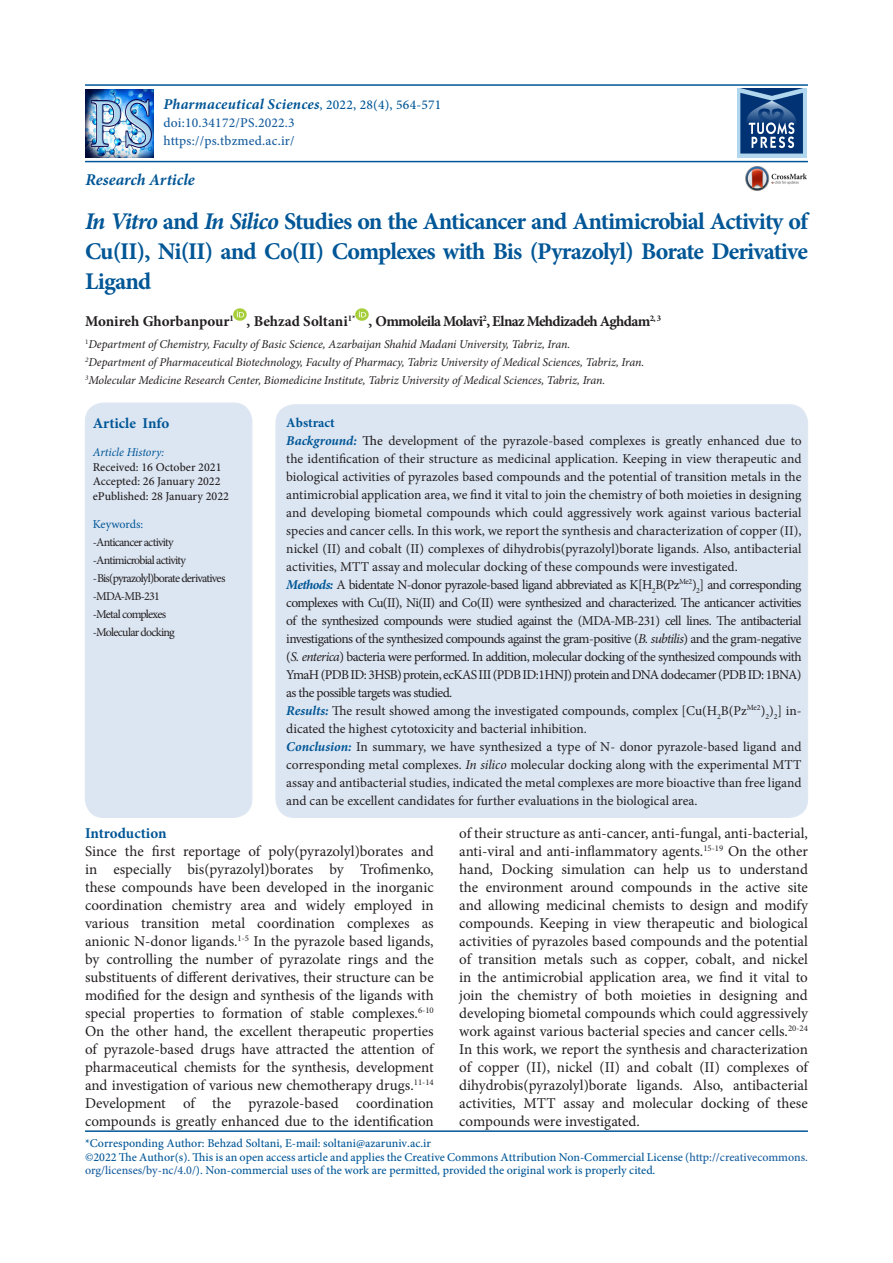
<style>
.page{position:relative;width:893px;height:1263px;background:#fff}
.page>*{position:absolute;margin:0;border:0;box-sizing:border-box;transform-origin:0 0}
.t1{font:700 24px/30px "Minion Pro";letter-spacing:-.035em;color:#005696;text-align:justify}
.t2{font:italic 700 16.5px "Minion Pro";color:#005696}
.t3{font:15px/18px "Minion Pro";color:#231f20;text-align:justify}
.t4{font:700 15px "Minion Pro";letter-spacing:-.035em;color:#231f20}
.t5{font:italic 700 15px "Minion Pro";letter-spacing:.015em;color:#005696}
.t6{font:700 15px "Minion Pro";letter-spacing:-.005em;color:#005696}
.t7{font:13.5px/18px "Minion Pro";letter-spacing:-.005em;color:#231f20}
.t8{font:500 13.5px/18px "Minion Pro";letter-spacing:.015em;color:#175d9e}
.t9{font:500 12px/13.5px "Minion Pro";color:#005696}
.t10{font:italic 12px/18px "Minion Pro";letter-spacing:-.005em;color:#231f20}
.t11{font:12px/18px "Minion Pro";letter-spacing:-.06em;color:#231f20}
.t12{font:500 12px/14.4px "Minion Pro";color:#231f20}
.t13{font:italic 12px "Minion Pro";letter-spacing:-.01em;color:#005696}
.t14{font:12px "Minion Pro";letter-spacing:-.01em;color:#005696}
.s1{font-weight:500;font-style:normal;font-size:13.5px}
.s2{font-style:italic}
.s3{font-weight:700;color:#005696}
.s4{font-weight:700;font-style:italic;color:#005696}
.s5{font-weight:500}
.s6{color:#175d9e}
</style>
<div class="page">
<hr style="left:85px;top:84px;width:723px;height:2px;background:#005696">
<hr style="left:85px;top:1130px;width:723px;height:2px;background:#005696">
<svg style="left:234px;top:308px;width:13px;height:13px"></svg>
<svg style="left:356px;top:308px;width:12px;height:13px"></svg>
<img style="left:746px;top:167px;width:60px;height:23px">
<hr style="left:85px;top:161px;width:723px;height:1px;background:#005696">
<div style="left:276px;top:405px;width:531px;height:412px;background:#dce6f2;border-radius:18px"></div>
<div style="left:86px;top:403px;width:165px;height:414px;background:#dce6f2;border-radius:18px"></div>
<div style="left:86px;top:404px;width:165px;height:413px;border:1px solid #dce6f2;border-radius:18px"></div>
<img style="left:85px;top:89px;width:68px;height:68px">
<img style="left:737px;top:89px;width:69px;height:68px">
<p class="t5" style="left:163px;top:94px;width:279px">Pharmaceutical Sciences<span class="s1">, 2022, 28(4), 564-571</span></p>
<p class="t8" style="left:163px;top:114px;width:133px">doi:10.34172/PS.2022.3 https://ps.tbzmed.ac.ir/</p>
<p class="t2" style="left:86px;top:168px;width:111px">Research Article</p>
<h1 class="t1" style="left:85px;top:206px;width:724px"><span class="s2">In Vitro</span> and <span class="s2">In Silico</span> Studies on the Anticancer and Antimicrobial Activity of Cu(II), Ni(II) and Co(II) Complexes with Bis (Pyrazolyl) Borate Derivative Ligand</h1>
<p class="t4" style="left:85px;top:310px;width:578px">Monireh Ghorbanpour<sup>1</sup> , Behzad Soltani<sup>1*</sup> , Ommoleila Molavi<sup>2</sup>, Elnaz Mehdizadeh Aghdam<sup>2,</sup> <sup>3</sup></p>
<p class="t10" style="left:85px;top:335px;width:561px"><sup>1</sup>Department of Chemistry, Faculty of Basic Science, Azarbaijan Shahid Madani University, Tabriz, Iran.<br><sup>2</sup>Department of Pharmaceutical Biotechnology, Faculty of Pharmacy, Tabriz University of Medical Sciences, Tabriz, Iran.<br><sup>3</sup>Molecular Medicine Research Center, Biomedicine Institute, Tabriz University of Medical Sciences, Tabriz, Iran.</p>
<p class="t7" style="left:286px;top:413px;width:517px"><span class="s3">Abstract<br></span><span class="s4">Background:</span> <span class="s5">The</span> development of the pyrazole-based complexes is greatly enhanced due to the identification of their structure as medicinal application. Keeping in view therapeutic and biological activities of pyrazoles based compounds and the potential of transition metals in the antimicrobial application area, we find it vital to join the chemistry of both moieties in designing and developing biometal compounds which could aggressively work against various bacterial species and cancer cells. In this work, we report the synthesis and characterization of copper (II), nickel (II) and cobalt (II) complexes of dihydrobis(pyrazolyl)borate ligands. Also, antibacterial activities, MTT assay and molecular docking of these compounds were investigated.<br><span class="s4">Methods:</span> A bidentate N-donor pyrazole-based ligand abbreviated as K[H<sub>2</sub>B(Pz<sup>Me2</sup>)<sub>2</sub>] and corresponding complexes with Cu(II), Ni(II) and Co(II) were synthesized and characterized. The anticancer activities of the synthesized compounds were studied against the (MDA-MB-231) cell lines. The antibacterial investigations of the synthesized compounds against the gram-positive (<span class="s2">B. subtilis</span>) and the gram-negative (<span class="s2">S. enterica</span>) bacteria were performed. In addition, molecular docking of the synthesized compounds with YmaH (PDB ID: 3HSB) protein, ecKAS III (PDB ID:1HNJ) protein and DNA dodecamer (PDB ID: 1BNA) as the possible targets was studied.<br><span class="s4">Results:</span> The result showed among the investigated compounds, complex [Cu(H<sub>2</sub>B(Pz<sup>Me2</sup>)<sub>2</sub>)<sub>2</sub>] in&shy;dicated the highest cytotoxicity and bacterial inhibition.<br><span class="s4">Conclusion:</span> In summary, we have synthesized a type of N- donor pyrazole-based ligand and corresponding metal complexes. <span class="s2">In silico</span> molecular docking along with the experimental MTT assay and antibacterial studies, indicated the metal complexes are more bioactive than free ligand and can be excellent candidates for further evaluations in the biological area.</p>
<p class="t6" style="left:93px;top:412px;width:78px">Article Info</p>
<p class="t13" style="left:93px;top:444px;width:73px">Article History:</p>
<p class="t12" style="left:93px;top:460px;width:138px">Received: 16 October 2021<br>Accepted: 26 January 2022 ePublished: 28 January 2022</p>
<p class="t14" style="left:93px;top:517px;width:52px">Keywords:</p>
<p class="t11" style="left:93px;top:534px;width:134px">-Anticancer activity -Antimicrobial activity -Bis(pyrazolyl)borate derivatives -MDA-MB-231<br>-Metal complexes<br>-Molecular docking</p>
<p class="t6" style="left:85px;top:823px;width:83px">Introduction</p>
<p class="t3" style="left:85px;top:842px;width:350px">Since the first reportage of poly(pyrazolyl)borates and in especially bis(pyrazolyl)borates by Trofimenko, these compounds have been developed in the inorganic coordination chemistry area and widely employed in various transition metal coordination complexes as anionic N-donor ligands.<sup>1-5</sup> In the pyrazole based ligands, by controlling the number of pyrazolate rings and the substituents of different derivatives, their structure can be modified for the design and synthesis of the ligands with special properties to formation of stable complexes.<sup>6-10<br></sup>On the other hand, the excellent therapeutic properties of pyrazole-based drugs have attracted the attention of pharmaceutical chemists for the synthesis, development and investigation of various new chemotherapy drugs.<sup>11-14<br></sup>Development of the pyrazole-based coordination compounds is greatly enhanced due to the identification</p>
<p class="t3" style="left:459px;top:824px;width:350px">of their structure as anti-cancer, anti-fungal, anti-bacterial, anti-viral and anti-inflammatory agents.<sup>15-19</sup> On the other hand, Docking simulation can help us to understand the environment around compounds in the active site and allowing medicinal chemists to design and modify compounds. Keeping in view therapeutic and biological activities of pyrazoles based compounds and the potential of transition metals such as copper, cobalt, and nickel in the antimicrobial application area, we find it vital to join the chemistry of both moieties in designing and developing biometal compounds which could aggressively work against various bacterial species and cancer cells.<sup>20-24<br></sup>In this work, we report the synthesis and characterization of copper (II), nickel (II) and cobalt (II) complexes of dihydrobis(pyrazolyl)borate ligands. Also, antibacterial activities, MTT assay and molecular docking of these compounds were investigated.</p>
<p class="t9" style="left:85px;top:1137px;width:724px">*Corresponding Author: Behzad Soltani, E-mail: soltani@azaruniv.ac.ir<br>©2022 The Author(s). This is an open access article and applies the Creative Commons Attribution Non-Commercial License (<span class="s6">http://creativecommons. org/licenses/by-nc/4.0/</span>). Non-commercial uses of the work are permitted, provided the original work is properly cited.</p>
</div>
